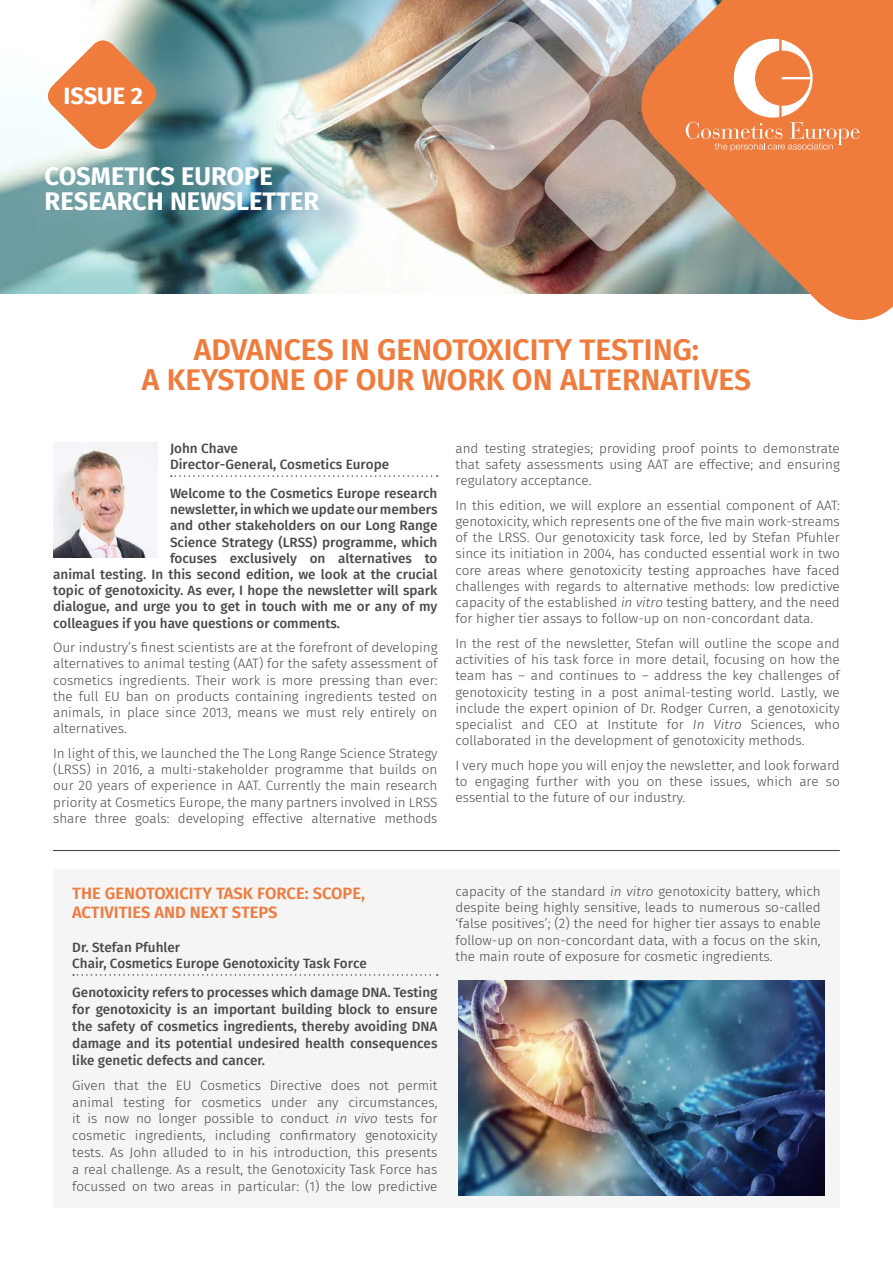
<style>
.page{position:relative;width:893px;height:1263px;background:#fff}
.page>*{position:absolute;margin:0;border:0;box-sizing:border-box;transform-origin:0 0}
.t1{font:600 30px/30px "Fira Sans";color:#ef7b3d;text-align:center}
.t2{font:700 25.5px/25.5px "Fira Sans";color:#fff}
.t3{font:700 23.7px "Fira Sans";color:#fff}
.t4{font:600 16.5px/19.5px "Fira Sans";color:#ef7b3d}
.t5{font:300 13.5px/16.2px "Fira Sans";color:#4a4a49;text-align:justify}
.t6{font:500 13.5px/16.8px "Fira Sans";color:#4a4a49}
.s1{font-style:italic}
</style>
<div class="page">
<img style="left:0;top:0;width:619px;height:293px">
<svg style="left:619px;top:0;width:274px;height:321px;fill:#ef7b3d"></svg>
<img style="left:413px;top:0;width:447px;height:257px">
<svg style="left:171px;top:475px;width:267px;height:2px"></svg>
<div style="left:53px;top:870px;width:787px;height:338px;background:#f5f5f6"></div>
<svg style="left:73px;top:974px;width:365px;height:2px"></svg>
<img style="left:53px;top:442px;width:104px;height:116px">
<svg style="left:42px;top:35px;width:120px;height:119px"></svg>
<hr style="left:53px;top:850px;width:787px;height:1px;background:#4a4a49">
<img style="left:458px;top:980px;width:366px;height:215px">
<h3 class="t3" style="left:64px;top:76px;width:81px">ISSUE 2</h3>
<h2 class="t2" style="left:45px;top:161px;width:276px">COSMETICS EUROPE<br>RESEARCH NEWSLETTER</h2>
<h1 class="t1" style="left:142px;top:332px;width:611px">ADVANCES IN GENOTOXICITY TESTING:<br>A KEYSTONE OF OUR WORK ON ALTERNATIVES</h1>
<p class="t6" style="left:170px;top:439px;width:221px;line-height:16.2px">John Chave<br>Director-General, Cosmetics Europe</p>
<p class="t6" style="left:170px;top:484px;width:269px">Welcome to the Cosmetics Europe research</p>
<p class="t6" style="left:170px;top:500px;width:269px">newsletter, in which we update our members</p>
<p class="t6" style="left:170px;top:516px;width:269px">and other stakeholders on our Long Range</p>
<p class="t6" style="left:170px;top:533px;width:269px">Science Strategy (LRSS) programme, which</p>
<p class="t6" style="left:170px;top:549px;width:269px">focuses exclusively on alternatives to</p>
<p class="t6" style="left:53px;top:565px;width:386px">animal testing. In this second edition, we look at the crucial</p>
<p class="t6" style="left:53px;top:581px;width:386px">topic of genotoxicity. As ever, I hope the newsletter will spark</p>
<p class="t6" style="left:53px;top:597px;width:386px">dialogue, and urge you to get in touch with me or any of my</p>
<p class="t6" style="left:53px;top:614px;width:289px">colleagues if you have questions or comments.</p>
<p class="t5" style="left:53px;top:639px;width:386px">Our industry’s finest scientists are at the forefront of developing alternatives to animal testing (AAT) for the safety assessment of cosmetics ingredients. Their work is more pressing than ever: the full EU ban on products containing ingredients tested on animals, in place since 2013, means we must rely entirely on alternatives.</p>
<p class="t5" style="left:53px;top:745px;width:386px">In light of this, we launched the The Long Range Science Strategy (LRSS) in 2016, a multi-stakeholder programme that builds on our 20 years of experience in AAT. Currently the main research priority at Cosmetics Europe, the many partners involved in LRSS share three goals: developing effective alternative methods</p>
<p class="t5" style="left:455px;top:440px;width:386px">and testing strategies; providing proof points to demonstrate that safety assessments using AAT are effective; and ensuring regulatory acceptance.</p>
<p class="t5" style="left:455px;top:497px;width:386px">In this edition, we will explore an essential component of AAT: genotoxicity, which represents one of the five main work-streams of the LRSS. Our genotoxicity task force, led by Stefan Pfuhler since its initiation in 2004, has conducted essential work in two core areas where genotoxicity testing approaches have faced challenges with regards to alternative methods: low predictive capacity of the established <span class="s1">in vitro</span> testing battery, and the need for higher tier assays to follow-up on non-concordant data.</p>
<p class="t5" style="left:455px;top:635px;width:386px">In the rest of the newsletter, Stefan will outline the scope and activities of his task force in more detail, focusing on how the team has – and continues to – address the key challenges of genotoxicity testing in a post animal-testing world. Lastly, we include the expert opinion of Dr. Rodger Curren, a genotoxicity specialist and CEO at Institute for <span class="s1">In Vitro</span> Sciences, who collaborated in the development of genotoxicity methods.</p>
<p class="t5" style="left:455px;top:757px;width:386px">I very much hope you will enjoy the newsletter, and look forward to engaging further with you on these issues, which are so essential to the future of our industry.</p>
<p class="t4" style="left:72px;top:882px;width:294px">THE GENOTOXICITY TASK FORCE: SCOPE,<br>ACTIVITIES AND NEXT STEPS</p>
<p class="t6" style="left:72px;top:938px;width:296px;line-height:16.2px">Dr. Stefan Pfuhler<br>Chair, Cosmetics Europe Genotoxicity Task Force</p>
<p class="t6" style="left:72px;top:983px;width:367px;text-align:justify">Genotoxicity refers to processes which damage DNA. Testing for genotoxicity is an important building block to ensure the safety of cosmetics ingredients, thereby avoiding DNA damage and its potential undesired health consequences like genetic defects and cancer.</p>
<p class="t5" style="left:72px;top:1077px;width:367px;line-height:16.8px">Given that the EU Cosmetics Directive does not permit animal testing for cosmetics under any circumstances, it is now no longer possible to conduct <span class="s1">in vivo</span> tests for cosmetic ingredients, including confirmatory genotoxicity tests. As John alluded to in his introduction, this presents a real challenge. As a result, the Genotoxicity Task Force has focussed on two areas in particular: (1) the low predictive</p>
<p class="t5" style="left:455px;top:883px;width:367px">capacity of the standard <span class="s1">in vitro</span> genotoxicity battery, which despite being highly sensitive, leads to numerous so-called ‘false positives’; (2) the need for higher tier assays to enable follow-up on non-concordant data, with a focus on the skin, the main route of exposure for cosmetic ingredients.</p>
</div>
